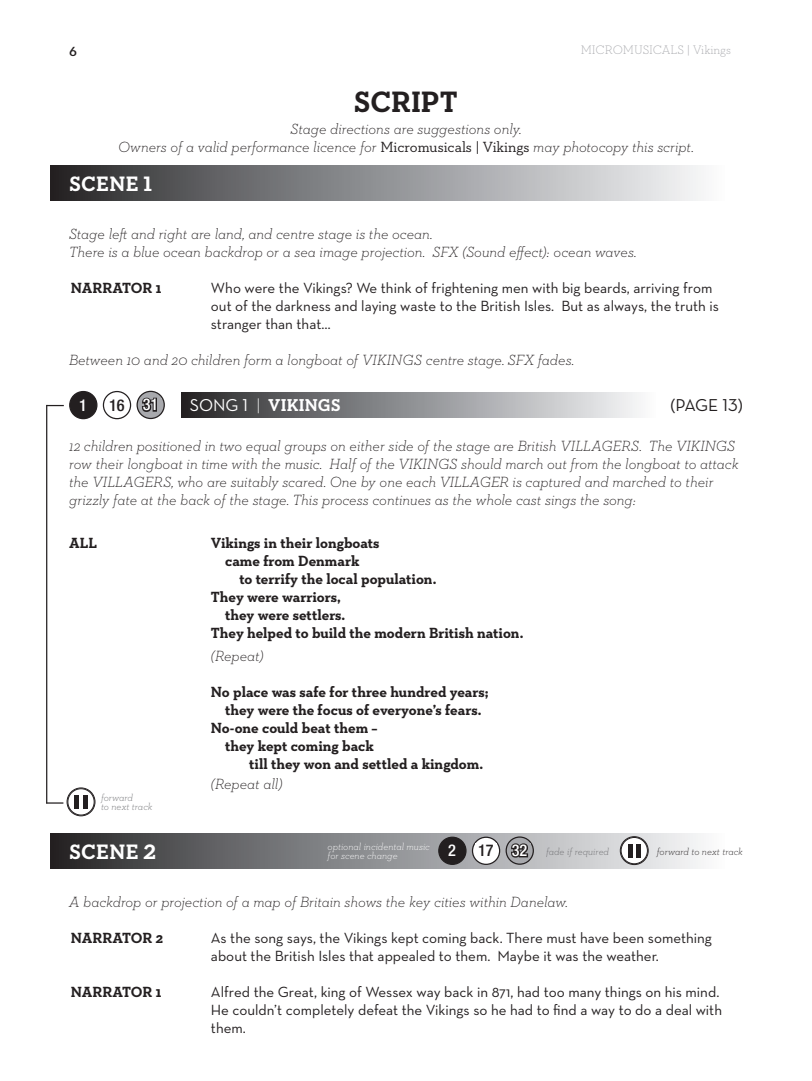
<style>
.page{position:relative;width:812px;height:1081px;background:#fff}
.page>*{position:absolute;margin:0;border:0;box-sizing:border-box;transform-origin:0 0}
.t1{font:700 30px "Neutraface Slab Text";color:#231f20}
.t2{font:700 21.25px "Neutraface Slab Text";letter-spacing:.01em;color:#fff}
.t3{font:700 17.5px "Neutraface Slab Text";color:#fff}
.t4{font:17.5px "Neutraface Text";color:#231f20}
.t5{font:500 condensed 16.25px "Helvetica Neue";color:#231f20}
.t6{font:500 condensed 16.25px "Helvetica Neue";color:#fff}
.t7{font:italic 300 15px/18px "Neutraface Slab Text";color:#231f20}
.t8{font:15px/18px "Neutraface Text";color:#231f20}
.t9{font:700 15px/18px "Neutraface Slab Text";color:#231f20;text-align:center}
.t10{font:300 12.5px "Neutraface Slab Text";letter-spacing:-.005em;color:#a8a9ad}
.t11{font:italic 300 10px/8.8px "Neutraface Slab Text";letter-spacing:-.005em;color:#fff}
.t12{font:italic 300 10px/8.8px "Neutraface Slab Text";letter-spacing:-.02em;color:#6c6d70}
.t13{font:italic 300 10px "Neutraface Slab Text";color:#6b6b6e}
.t14{font:italic 300 10px "Neutraface Slab Text";letter-spacing:-.02em;color:#231f20}
.s1{font-weight:400;font-style:normal}
.s2{color:#fff}
.s3{font-family:"Neutraface Text";font-weight:400}
.s4{font-weight:300}
.s5{font-family:"Helvetica Neue";font-weight:500;font-style:normal;font-stretch:condensed;font-size:16.25px;color:#231f20}
.s6{font-family:"Helvetica Neue";font-weight:500;font-style:normal;font-stretch:condensed;font-size:16.25px;color:#fff}
</style>
<div class="page">
<div style="left:50px;top:165px;width:674px;height:35px;background:linear-gradient(to right,#2a2a2d,#fafcfe)"></div>
<div style="left:50px;top:833px;width:674px;height:35px;background:linear-gradient(to right,#2b2b2d,#f6f7f9)"></div>
<div style="left:181px;top:393px;width:474px;height:25px;background:linear-gradient(to right,#2a2a2c,#fafbfe)"></div>
<div style="left:70px;top:391px;width:27px;height:28px;background:#231f20;border-radius:50%"></div>
<div style="left:69px;top:391px;width:28px;height:28px;border:1px solid #231f20;border-radius:50%"></div>
<svg style="left:103px;top:391px;width:27px;height:28px"></svg>
<div style="left:103px;top:391px;width:28px;height:28px;border:1px solid #231f20;border-radius:50%"></div>
<div style="left:106px;top:398px;width:21px;height:13px;background:#fff"></div>
<svg style="left:137px;top:391px;width:27px;height:27px"></svg>
<div style="left:136px;top:391px;width:29px;height:28px;border:1px solid #231f20;border-radius:50%"></div>
<div style="left:140px;top:398px;width:21px;height:12px;background:#a8a9ad"></div>
<svg style="left:141px;top:396px;width:17px;height:17px"></svg>
<hr style="left:46px;top:405px;width:1px;height:398px;background:#231f20">
<svg style="left:47px;top:405px;width:17px;height:1px"></svg>
<svg style="left:47px;top:802px;width:16px;height:1px"></svg>
<svg style="left:67px;top:788px;width:28px;height:27px"></svg>
<div style="left:67px;top:788px;width:28px;height:28px;border:1px solid #231f20;border-radius:50%"></div>
<div style="left:68px;top:788px;width:26px;height:27px;border:1px solid #231f20;border-radius:50%"></div>
<hr style="left:75px;top:795px;width:4px;height:14px;background:#231f20">
<hr style="left:83px;top:795px;width:4px;height:14px;background:#231f20">
<div style="left:439px;top:837px;width:27px;height:27px;background:#231f20;border-radius:50%"></div>
<div style="left:438px;top:836px;width:28px;height:29px;border:1px solid #231f20;border-radius:50%"></div>
<svg style="left:472px;top:837px;width:27px;height:27px"></svg>
<div style="left:472px;top:836px;width:28px;height:29px;border:1px solid #231f20;border-radius:50%"></div>
<div style="left:475px;top:843px;width:21px;height:13px;background:#fff"></div>
<svg style="left:506px;top:837px;width:27px;height:27px"></svg>
<div style="left:505px;top:836px;width:29px;height:29px;border:1px solid #231f20;border-radius:50%"></div>
<div style="left:509px;top:843px;width:21px;height:13px;background:#a8a9ad"></div>
<svg style="left:509px;top:842px;width:20px;height:17px"></svg>
<svg style="left:620px;top:837px;width:27px;height:27px"></svg>
<div style="left:620px;top:836px;width:28px;height:29px;border:1px solid #231f20;border-radius:50%"></div>
<div style="left:620px;top:837px;width:27px;height:27px;border:1px solid #231f20;border-radius:50%"></div>
<hr style="left:628px;top:843px;width:4px;height:14px;background:#231f20">
<hr style="left:636px;top:843px;width:4px;height:14px;background:#231f20">
<p class="t10" style="left:580px;top:42px;width:152px">MICROMUSICALS | Vikings</p>
<h1 class="t1" style="left:354px;top:83px;width:105px">SCRIPT</h1>
<p class="t7" style="left:118px;top:120px;width:576px;text-align:center">Stage directions are suggestions only.<br>Owners of a valid performance licence for <span class="s1">Micromusicals | Vikings</span> may photocopy this script.</p>
<h2 class="t2" style="left:69px;top:170px;width:84px">SCENE 1</h2>
<p class="t7" style="left:69px;top:225px;width:568px">Stage left and right are land, and centre stage is the ocean.<br>There is a blue ocean backdrop or a sea image projection. SFX (Sound effect): ocean waves.</p>
<p class="t9" style="left:71px;top:279px;width:92px">NARRATOR 1</p>
<p class="t8" style="left:211px;top:279px;width:509px">Who were the Vikings? We think of frightening men with big beards, arriving from out of the darkness and laying waste to the British Isles. But as always, the truth is stranger than that…</p>
<p class="t7" style="left:69px;top:351px;width:506px">Between 10 and 20 children form a longboat of Vikings centre stage. SFX fades.</p>
<p class="t6" style="left:79px;top:395px;width:9px">1</p>
<p class="t5" style="left:109px;top:395px;width:51px">16 <span class="s2">31</span></p>
<p class="t3" style="left:190px;top:394px;width:150px"><span class="s3">SONG 1</span> <span class="s4">|</span> Vikings</p>
<p class="t4" style="left:670px;top:394px;width:74px">(Pag e 13)</p>
<p class="t7" style="left:69px;top:436px;width:626px">12 children positioned in two equal groups on either side of the stage are British villagers. The VIKING</p>
<p class="t7" style="left:727px;top:436px;width:10px">S</p>
<p class="t7" style="left:69px;top:454px;width:349px">row their longboat in time with the music. Half of the VIKING</p>
<p class="t7" style="left:69px;top:454px;width:671px;text-indent:380px">S should march out from the longboat to attack the villagers, who are suitably scared. One by one each VILLAGER</p>
<p class="t7" style="left:69px;top:472px;width:646px;text-indent:443px">is captured and marched to their grizzly fate at the back of the stage. This process continues as the whole cast sings the song:</p>
<p class="t9" style="left:69px;top:533px;width:30px">ALL</p>
<p class="t9" style="left:211px;top:533px;width:170px">Vikings in their longboats came from Denmark</p>
<p class="t9" style="left:239px;top:569px;width:198px">to terrify the local population.</p>
<p class="t9" style="left:211px;top:587px;width:131px">They were warriors,</p>
<p class="t9" style="left:225px;top:605px;width:122px">they were settlers.</p>
<p class="t9" style="left:211px;top:623px;width:314px">They helped to build the modern British nation.</p>
<p class="t7" style="left:211px;top:646px;width:54px">(Repeat)</p>
<p class="t9" style="left:211px;top:682px;width:279px">No place was safe for three hundred years;</p>
<p class="t9" style="left:225px;top:700px;width:258px">they were the focus of everyone’s fears.</p>
<p class="t9" style="left:211px;top:718px;width:168px">No-one could beat them –</p>
<p class="t9" style="left:225px;top:736px;width:150px">they kept coming back</p>
<p class="t9" style="left:249px;top:754px;width:235px">till they won and settled a kingdom.</p>
<p class="t7" style="left:211px;top:775px;width:73px">(Repeat all)</p>
<p class="t12" style="left:101px;top:793px;width:53px">forward<br>to next track</p>
<p class="t11" style="left:327px;top:842px;width:104px">optional incidental music for scene change</p>
<p class="t14" style="left:656px;top:845px;width:87px">forward to next track</p>
<h2 class="t2" style="left:69px;top:838px;width:88px">SCENE 2</h2>
<p class="t7" style="left:69px;top:892px;width:500px">A backdrop or projection of a map of Britain shows the key cities within Danelaw.</p>
<p class="t9" style="left:71px;top:928px;width:94px">NARRATOR 2</p>
<p class="t8" style="left:211px;top:928px;width:502px">As the song says, the Vikings kept coming back. There must have been something about the British Isles that appealed to them. Maybe it was the weather.</p>
<p class="t9" style="left:71px;top:982px;width:92px">NARRATOR 1</p>
<p class="t8" style="left:211px;top:982px;width:512px">Alfred the Great, king of Wessex way back in 871, had too many things on his mind.<br>He couldn’t completely defeat the Vikings so he had to find a way to do a deal with them.</p>
<p class="t6" style="left:448px;top:841px;width:9px">2</p>
<p class="t13" style="left:478px;top:845px;width:132px"><span class="s5">17</span> <span class="s6">32</span> fade if required</p>
</div>
